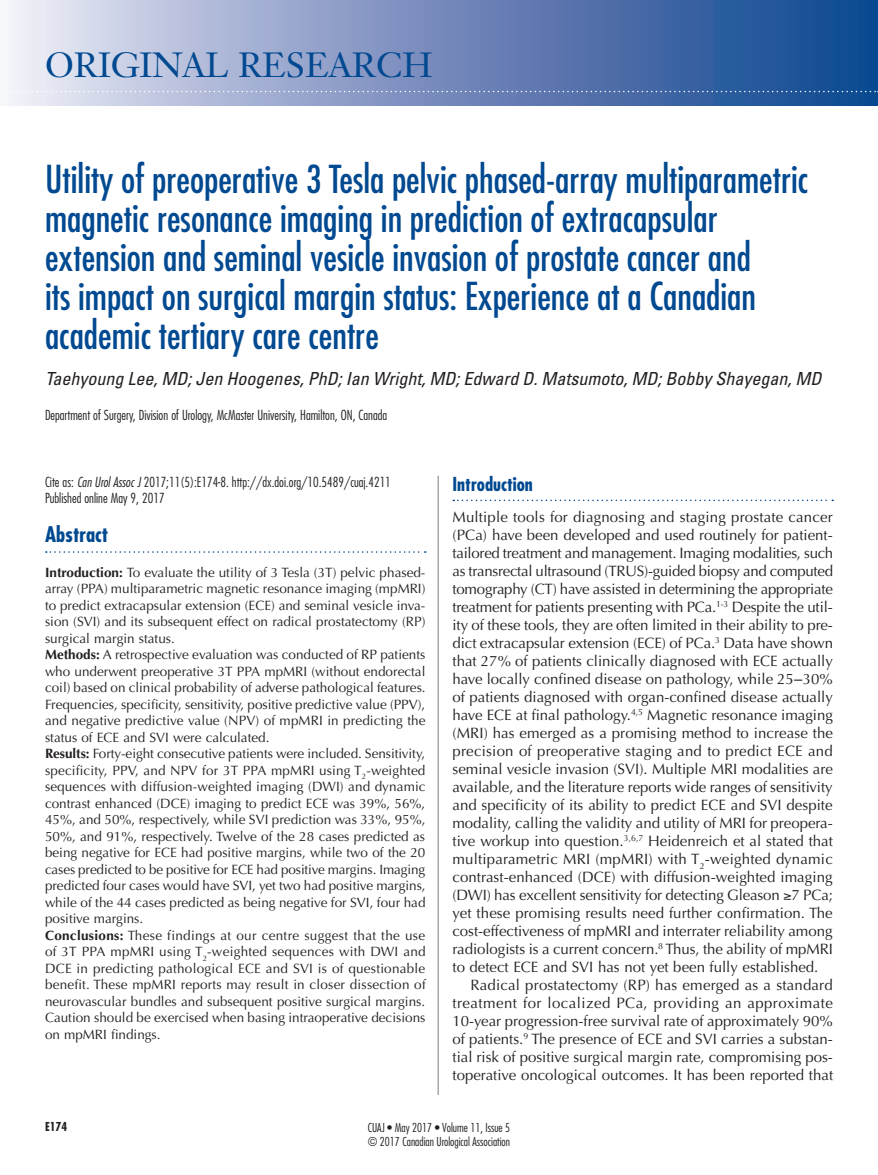
<style>
.page{position:relative;width:878px;height:1175px;background:#fff}
.page>*{position:absolute;margin:0;border:0;box-sizing:border-box;transform-origin:0 0}
.T25{font:condensed 37.5px/39px "Futura";color:#014990}
.SF-Blue{font:34.5px "Janson Text";color:#014990}
.ABH{font:700 condensed 21px "Futura";color:#014990}
.t1{font:700 condensed 18.75px "Futura";color:#014990}
.N12{font:italic condensed 18px "Univers";color:#231f20}
.PJ{font:15px/18px "Optima";color:#231f20;text-align:justify}
.ABS{font:13.5px/16.5px "Optima";color:#231f20;text-align:justify}
.PJ9{font:300 condensed 13.5px/16.5px "Futura";color:#231f20}
.t2{font:300 condensed 12px "Futura";color:#231f20}
.t3{font:700 condensed 12px "Futura";color:#231f20}
.s1{font-style:italic}
.s2{font-weight:700}
.s3{font-family:"Inai Mathi"}
</style>
<div class="page">
<svg style="left:8px;top:0;width:870px;height:105px;background:#7790be"></svg>
<svg style="left:8px;top:91px;width:870px;height:1px"></svg>
<svg style="left:46px;top:551px;width:379px;height:2px"></svg>
<svg style="left:453px;top:499px;width:380px;height:2px"></svg>
<hr style="left:437px;top:476px;width:2px;height:619px;background:#231f20">
<p class="SF-Blue" style="left:45px;top:43px;width:389px">ORIGINAL RESEARCH</p>
<p class="T25" style="left:45px;top:159px;width:764px">Utility of preoperative 3 Tesla pelvic phased-array multiparametric magnetic resonance imaging in prediction of extracapsular extension and seminal vesicle invasion of prostate cancer and<br>its impact on surgical margin status: Experience at a Canadian academic tertiary care centre</p>
<p class="N12" style="left:45px;top:367px;width:778px">Taehyoung Lee, MD; Jen Hoogenes, PhD; Ian Wright, MD; Edward D. Matsumoto, MD; Bobby Shayegan, MD</p>
<p class="PJ9" style="left:45px;top:406px;width:343px">Department of Surgery, Division of Urology, McMaster University, Hamilton, ON, Canada</p>
<p class="PJ9" style="left:45px;top:473px;width:347px">Cite as: <span class="s1">Can Urol Assoc J</span> 2017;11(5):E174-8. http://dx.doi.org/10.5489/cuaj.4211<br>Published online May 9, 2017</p>
<p class="ABH" style="left:45px;top:521px;width:65px">Abstract</p>
<p class="ABS" style="left:45px;top:564px;width:382px"><span class="s2">Introduction:</span> To evaluate the utility of 3 Tesla (3T) pelvic phased&shy;array (PPA) multiparametric magnetic resonance imaging (mpMRI) to predict extracapsular extension (ECE) and seminal vesicle inva&shy;sion (SVI) and its subsequent effect on radical prostatectomy (RP) surgical margin status.</p>
<p class="ABS" style="left:45px;top:646px;width:382px"><span class="s2">Methods:</span> A retrospective evaluation was conducted of RP patients who underwent preoperative 3T PPA mpMRI (without endorectal coil) based on clinical probability of adverse pathological features.<br>Frequencies, specificity, sensitivity, positive predictive value (PPV), and negative predictive value (NPV) of mpMRI in predicting the status of ECE and SVI were calculated.</p>
<p class="ABS" style="left:45px;top:745px;width:382px"><span class="s2">Results:</span> Forty-eight consecutive patients were included. Sensitivity, specificity, PPV, and NPV for 3T PPA mpMRI using T<sub>2</sub>-weighted sequences with diffusion-weighted imaging (DWI) and dynamic contrast enhanced (DCE) imaging to predict ECE was 39%, 56%, 45%, and 50%, respectively, while SVI prediction was 33%, 95%, 50%, and 91%, respectively. Twelve of the 28 cases predicted as being negative for ECE had positive margins, while two of the 20 cases predicted to be positive for ECE had positive margins. Imaging predicted four cases would have SVI, yet two had positive margins, while of the 44 cases predicted as being negative for SVI, four had positive margins.</p>
<p class="ABS" style="left:45px;top:927px;width:382px"><span class="s2">Conclusions:</span> These findings at our centre suggest that the use of 3T PPA mpMRI using T<sub>2</sub>-weighted sequences with DWI and DCE in predicting pathological ECE and SVI is of questionable benefit. These mpMRI reports may result in closer dissection of neurovascular bundles and subsequent positive surgical margins.<br>Caution should be exercised when basing intraoperative decisions on mpMRI findings.</p>
<h1 class="t1" style="left:452px;top:471px;width:82px">Introduction</h1>
<p class="PJ" style="left:452px;top:508px;width:382px">Multiple tools for diagnosing and staging prostate cancer (PCa) have been developed and used routinely for patient&shy;tailored treatment and management. Imaging modalities, such as transrectal ultrasound (TRUS)-guided biopsy and computed tomography (CT) have assisted in determining the appropriate treatment for patients presenting with PCa.<sup>1-3</sup> Despite the util&shy;ity of these tools, they are often limited in their ability to pre&shy;dict extracapsular extension (ECE) of PCa.<sup>3</sup> Data have shown that 27% of patients clinically diagnosed with ECE actually have locally confined disease on pathology, while 25<span class="s3">‒</span>30% of patients diagnosed with organ-confined disease actually have ECE at final pathology.<sup>4,5</sup> Magnetic resonance imaging (MRI) has emerged as a promising method to increase the precision of preoperative staging and to predict ECE and seminal vesicle invasion (SVI). Multiple MRI modalities are available, and the literature reports wide ranges of sensitivity and specificity of its ability to predict ECE and SVI despite modality, calling the validity and utility of MRI for preopera&shy;tive workup into question.<sup>3,6,7</sup> Heidenreich et al stated that multiparametric MRI (mpMRI) with T<sub>2</sub>-weighted dynamic contrast-enhanced (DCE) with diffusion-weighted imaging (DWI) has excellent sensitivity for detecting Gleason ≥7 PCa; yet these promising results need further confirmation. The cost-effectiveness of mpMRI and interrater reliability among radiologists is a current concern.<sup>8</sup> Thus, the ability of mpMRI to detect ECE and SVI has not yet been fully established.</p>
<p class="PJ" style="left:452px;top:976px;width:382px;text-indent:18px">Radical prostatectomy (RP) has emerged as a standard treatment for localized PCa, providing an approximate 10-year progression-free survival rate of approximately 90% of patients.<sup>9</sup> The presence of ECE and SVI carries a substan&shy;tial risk of positive surgical margin rate, compromising pos&shy;toperative oncological outcomes. It has been reported that</p>
<p class="t3" style="left:45px;top:1119px;width:24px">E174</p>
<p class="t2" style="left:368px;top:1119px;width:144px">CUAJ • May 2017 • Volume 11, Issue 5</p>
<p class="t2" style="left:368px;top:1134px;width:144px">© 2017 Canadian Urological Association</p>
</div>
